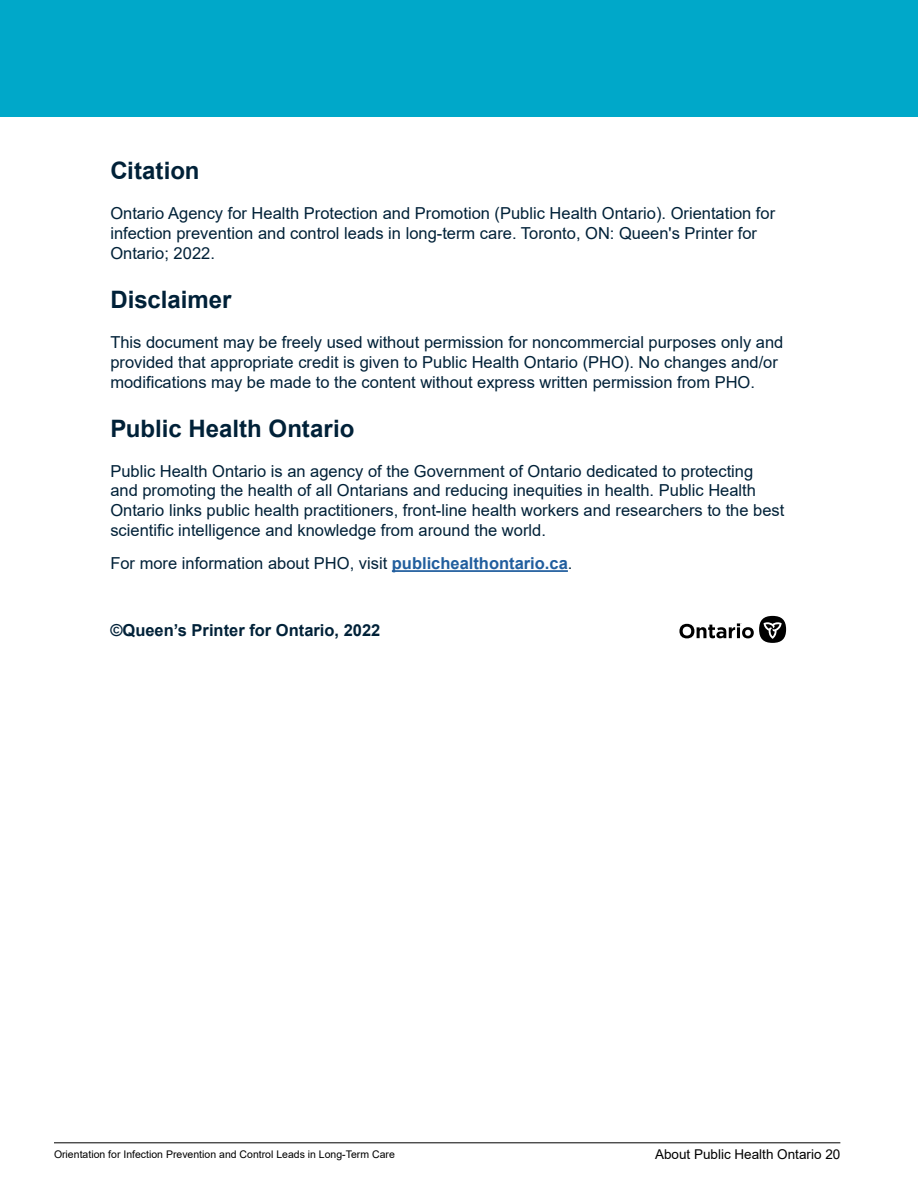
<style>
.page{position:relative;width:918px;height:1188px;background:#fff}
.page>*{position:absolute;margin:0;border:0;box-sizing:border-box;transform-origin:0 0}
.Heading_2_-How_to__b{font:700 24px "Arial";color:#002138}
.body_-_how_to__boile{font:16.5px/19.8px "Arial";color:#002138}
.body_-_how_to__boile-2{font:700 16.5px "Arial";color:#002138}
.t1{font:13.5px "Arial";color:#000}
.t2{font:10.5px "Arial";color:#000}
.s1{font-weight:700;color:#215e9e}
</style>
<div class="page">
<hr style="left:54px;top:1143px;width:786px;height:1px;background:#000">
<div style="left:0;top:0;width:918px;height:117px;background:#00a8c9"></div>
<hr style="left:392px;top:570px;width:176px;height:2px;background:#215e9e">
<svg style="left:679px;top:623px;width:75px;height:15px"></svg>
<div style="left:759px;top:616px;width:27px;height:27px;background:#000;border-radius:50%"></div>
<svg style="left:764px;top:622px;width:18px;height:17px"></svg>
<h2 class="Heading_2_-How_to__b" style="left:110px;top:154px;width:91px">Citation</h2>
<p class="body_-_how_to__boile" style="left:110px;top:203px;width:666px">Ontario Agency for Health Protection and Promotion (Public Health Ontario). Orientation for infection prevention and control leads in long-term care. Toronto, ON: Queen's Printer for<br>Ontario; 2022.</p>
<h2 class="Heading_2_-How_to__b" style="left:110px;top:283px;width:123px">Disclaimer</h2>
<p class="body_-_how_to__boile" style="left:110px;top:332px;width:675px">This document may be freely used without permission for noncommercial purposes only and provided that appropriate credit is given to Public Health Ontario (PHO). No changes and/or modifications may be made to the content without express written permission from PHO.</p>
<h2 class="Heading_2_-How_to__b" style="left:110px;top:411px;width:245px">Public Health Ontario</h2>
<p class="body_-_how_to__boile" style="left:110px;top:461px;width:676px">Public Health Ontario is an agency of the Government of Ontario dedicated to protecting and promoting the health of all Ontarians and reducing inequities in health. Public Health Ontario links public health practitioners, front-line health workers and researchers to the best scientific intelligence and knowledge from around the world.</p>
<p class="body_-_how_to__boile" style="left:110px;top:554px;width:464px">For more information about PHO, visit <span class="s1">publichealthontario.ca</span>.</p>
<p class="body_-_how_to__boile-2" style="left:110px;top:618px;width:272px">©Queen’s Printer for Ontario, 2022</p>
<p class="t2" style="left:54px;top:1147px;width:342px">Orientation for Infection Prevention and Control Leads in Long-Term Care</p>
<p class="t1" style="left:655px;top:1145px;width:187px">About Public Health Ontario 20</p>
</div>
